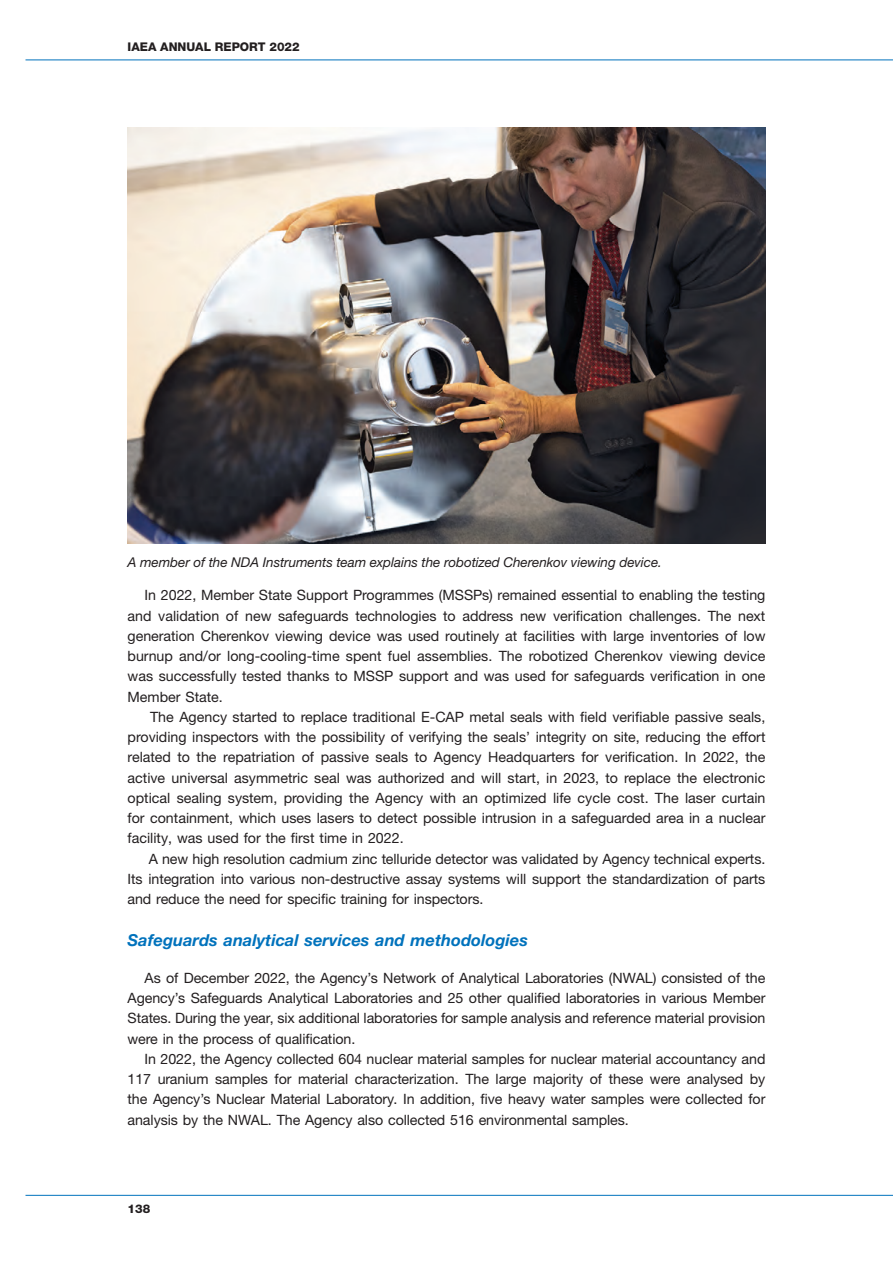
<style>
.page{position:relative;width:893px;height:1263px;background:#fff}
.page>*{position:absolute;margin:0;border:0;box-sizing:border-box;transform-origin:0 0}
.t1{font:italic 700 16.5px "Helvetica Neue LTW1 G";color:#0072bc}
.t2{font:14.25px/20.2px "Helvetica Neue LTW1 G";letter-spacing:-.005em;color:#231f20;text-align:justify}
.t3{font:italic 13.5px "Helvetica Neue LTW1 G";letter-spacing:-.005em;color:#231f20}
.t4{font:800 12px "Helvetica Neue LTW1 G";color:#231f20}
</style>
<div class="page">
<hr style="left:26px;top:60px;width:867px;height:1px;background:#0072bc">
<hr style="left:26px;top:1195px;width:867px;height:1px;background:#0072bc">
<img style="left:128px;top:128px;width:637px;height:415px">
<p class="t4" style="left:128px;top:40px;width:174px">IAEA ANNUAL REPORT 2022</p>
<p class="t3" style="left:128px;top:553px;width:534px">A member of the NDA Instruments team explains the robotized Cherenkov viewing device.</p>
<p class="t2" style="left:128px;top:585px;width:639px;text-indent:17px">In 2022, Member State Support Programmes (MSSPs) remained essential to enabling the testing and validation of new safeguards technologies to address new verification challenges. The next generation Cherenkov viewing device was used routinely at facilities with large inventories of low burnup and/or long-cooling-time spent fuel assemblies. The robotized Cherenkov viewing device was successfully tested thanks to MSSP support and was used for safeguards verification in one Member State.</p>
<p class="t2" style="left:128px;top:707px;width:639px;text-indent:23px">The Agency started to replace traditional E-CAP metal seals with field verifiable passive seals, providing inspectors with the possibility of verifying the seals’ integrity on site, reducing the effort related to the repatriation of passive seals to Agency Headquarters for verification. In 2022, the active universal asymmetric seal was authorized and will start, in 2023, to replace the electronic optical sealing system, providing the Agency with an optimized life cycle cost. The laser curtain for containment, which uses lasers to detect possible intrusion in a safeguarded area in a nuclear facility, was used for the first time in 2022.</p>
<p class="t2" style="left:128px;top:848px;width:639px;text-indent:21px">A new high resolution cadmium zinc telluride detector was validated by Agency technical experts.<br>Its integration into various non-destructive assay systems will support the standardization of parts and reduce the need for specific training for inspectors.</p>
<p class="t1" style="left:128px;top:930px;width:402px">Safeguards analytical services and methodologies</p>
<p class="t2" style="left:128px;top:968px;width:639px;text-indent:17px">As of December 2022, the Agency’s Network of Analytical Laboratories (NWAL) consisted of the Agency’s Safeguards Analytical Laboratories and 25 other qualified laboratories in various Member States. During the year, six additional laboratories for sample analysis and reference material provision were in the process of qualification.</p>
<p class="t2" style="left:128px;top:1049px;width:639px;text-indent:17px">In 2022, the Agency collected 604 nuclear material samples for nuclear material accountancy and 117 uranium samples for material characterization. The large majority of these were analysed by the Agency’s Nuclear Material Laboratory. In addition, five heavy water samples were collected for analysis by the NWAL. The Agency also collected 516 environmental samples.</p>
<p class="t4" style="left:128px;top:1201px;width:24px">138</p>
</div>
